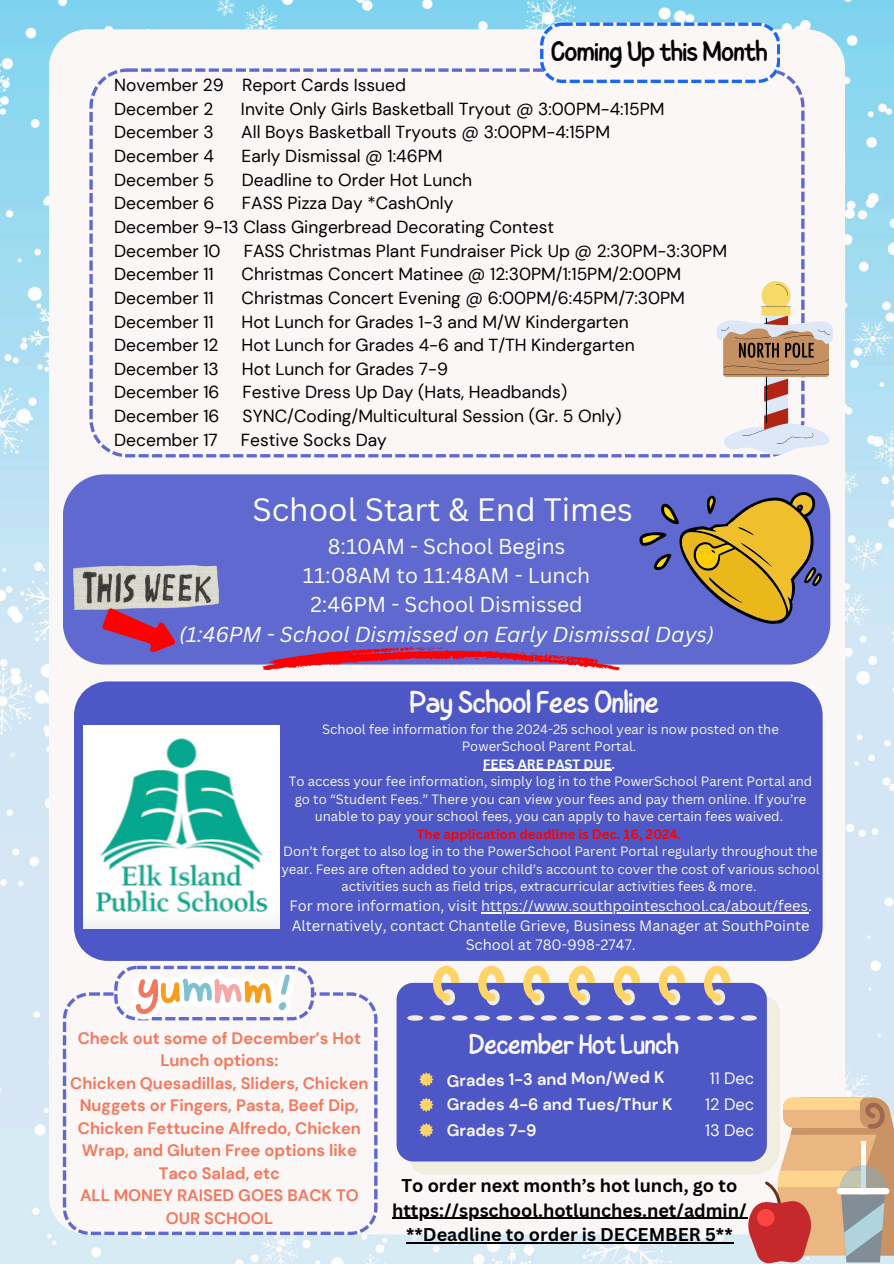
<style>
.page{position:relative;width:894px;height:1264px;background:#fff}
.page>*{position:absolute;margin:0;border:0;box-sizing:border-box;transform-origin:0 0}
.t1{font:31.5px "Canva Sans";color:#fff}
.t2{font:31.5px "Childos Arabic";letter-spacing:-.05em;color:#faf7f6}
.t3{font:28.5px "Childos Arabic";letter-spacing:-.05em;color:#000}
.t4{font:28.5px "Childos Arabic";letter-spacing:-.05em;color:#faf7f6}
.t5{font:21px/29.2px "Canva Sans";color:#fff;text-align:center}
.t6{font:700 18px/24.8px "Canva Sans";color:#000;text-align:center}
.t7{font:17.4px/23.7px "DM Sans";color:#000}
.t8{font:700 16.5px/22.5px "DM Sans";color:#f3785e;text-align:center}
.t9{font:700 16.5px "DM Sans";color:#faf7f6}
.t10{font:16.5px "DM Sans";color:#faf7f6}
.t11{font:14.7px/19.6px "Canva Sans";color:#faf7f6;text-align:center}
.t12{font:13.2px/17.5px "Canva Sans";color:#faf7f6;text-align:center}
.t13{font:700 13.2px "Canva Sans";color:#f00}
.t14{font:700 13.2px "Canva Sans";color:#fefefe}
.s1{font-style:italic;color:#fefefe}
</style>
<div class="page">
<img style="left:0;top:0;width:893px;height:1263px">
<div style="left:49px;top:29px;width:795px;height:1205px;background:#faf7f6"></div>
<div style="left:63px;top:474px;width:767px;height:190px;background:#5f69cf"></div>
<div style="left:74px;top:681px;width:748px;height:279px;background:#4d58c6"></div>
<svg style="left:409px;top:996px;width:370px;height:178px;background:#e9e6de"></svg>
<div style="left:396px;top:982px;width:370px;height:179px;background:#4d58c6"></div>
<svg style="left:407px;top:1015px;width:16px;height:5px"></svg>
<svg style="left:429px;top:1015px;width:16px;height:5px"></svg>
<svg style="left:451px;top:1015px;width:16px;height:5px"></svg>
<svg style="left:474px;top:1015px;width:16px;height:5px"></svg>
<svg style="left:496px;top:1015px;width:16px;height:5px"></svg>
<svg style="left:518px;top:1015px;width:16px;height:5px"></svg>
<svg style="left:541px;top:1015px;width:15px;height:5px"></svg>
<svg style="left:563px;top:1015px;width:16px;height:5px"></svg>
<svg style="left:585px;top:1015px;width:16px;height:5px"></svg>
<svg style="left:607px;top:1015px;width:16px;height:5px"></svg>
<svg style="left:630px;top:1015px;width:15px;height:5px"></svg>
<svg style="left:652px;top:1015px;width:16px;height:5px"></svg>
<svg style="left:674px;top:1015px;width:16px;height:5px"></svg>
<svg style="left:696px;top:1015px;width:16px;height:5px"></svg>
<svg style="left:718px;top:1015px;width:16px;height:5px"></svg>
<svg style="left:740px;top:1015px;width:16px;height:5px"></svg>
<svg style="left:433px;top:965px;width:26px;height:40px"></svg>
<svg style="left:478px;top:965px;width:26px;height:40px"></svg>
<svg style="left:523px;top:965px;width:26px;height:40px"></svg>
<svg style="left:568px;top:965px;width:26px;height:40px"></svg>
<svg style="left:613px;top:965px;width:27px;height:40px"></svg>
<svg style="left:658px;top:965px;width:27px;height:40px"></svg>
<svg style="left:703px;top:965px;width:27px;height:40px"></svg>
<svg style="left:419px;top:1072px;width:14px;height:14px"></svg>
<svg style="left:419px;top:1097px;width:14px;height:15px"></svg>
<svg style="left:419px;top:1122px;width:14px;height:15px"></svg>
<div style="left:89px;top:68px;width:715px;height:389px;background:#faf7f6"></div>
<svg style="left:540px;top:23px;width:240px;height:60px"></svg>
<svg style="left:638px;top:492px;width:183px;height:131px;background:#8f8072"></svg>
<img style="left:83px;top:725px;width:196px;height:203px">
<svg style="left:746px;top:1097px;width:147px;height:166px;background:#cfa590"></svg>
<div style="left:756px;top:1208px;width:18px;height:18px;background:#ff4542;border-radius:50%"></div>
<div style="left:63px;top:992px;width:314px;height:242px;background:#faf7f6"></div>
<svg style="left:715px;top:281px;width:118px;height:176px"></svg>
<img style="left:73px;top:566px;width:146px;height:44px">
<svg style="left:100px;top:603px;width:80px;height:55px;background:#9e528c"></svg>
<svg style="left:262px;top:647px;width:358px;height:23px"></svg>
<svg style="left:114px;top:965px;width:200px;height:55px"></svg>
<hr style="left:392px;top:1217px;width:355px;height:1px;background:#000">
<hr style="left:406px;top:1242px;width:327px;height:1px;background:#000">
<hr style="left:483px;top:769px;width:128px;height:1px;background:#fefefe">
<hr style="left:481px;top:912px;width:326px;height:1px;background:#faf7f6">
<h4 class="t3" style="left:550px;top:31px;width:219px">Coming Up this Month</h4>
<h1 class="t7" style="left:114px;top:73px;width:293px">November 29 Report Cards Issued<br>December 2</h1>
<h1 class="t7" style="left:241px;top:97px;width:425px">Invite Only Girls Basketball Tryout @ 3:00PM-4:15PM</h1>
<h1 class="t7" style="left:114px;top:121px;width:101px">December 3</h1>
<h1 class="t7" style="left:241px;top:121px;width:370px">All Boys Basketball Tryouts @ 3:00PM-4:15PM</h1>
<h1 class="t7" style="left:114px;top:144px;width:101px">December 4</h1>
<h1 class="t7" style="left:241px;top:144px;width:202px">Early Dismissal @ 1:46PM</h1>
<h1 class="t7" style="left:114px;top:168px;width:101px">December 5</h1>
<h1 class="t7" style="left:241px;top:168px;width:232px">Deadline to Order Hot Lunch</h1>
<h1 class="t7" style="left:114px;top:191px;width:102px">December 6</h1>
<h1 class="t7" style="left:114px;top:191px;width:441px;text-indent:128px">FASS Pizza Day *CashOnly<br>December 9-13 Class Gingerbread Decorating Contest<br>December 10</h1>
<h1 class="t7" style="left:244px;top:239px;width:484px">FASS Christmas Plant Fundraiser Pick Up @ 2:30PM-3:30PM</h1>
<h1 class="t7" style="left:114px;top:262px;width:101px">December 11</h1>
<h1 class="t7" style="left:241px;top:262px;width:441px">Christmas Concert Matinee @ 12:30PM/1:15PM/2:00PM</h1>
<h1 class="t7" style="left:114px;top:286px;width:101px">December 11</h1>
<h1 class="t7" style="left:241px;top:286px;width:445px">Christmas Concert Evening @ 6:00PM/6:45PM/7:30PM</h1>
<h1 class="t7" style="left:114px;top:310px;width:101px">December 11</h1>
<h1 class="t7" style="left:241px;top:310px;width:388px">Hot Lunch for Grades 1-3 and M/W Kindergarten</h1>
<h1 class="t7" style="left:114px;top:333px;width:106px">December 12</h1>
<h1 class="t7" style="left:241px;top:333px;width:394px">Hot Lunch for Grades 4-6 and T/TH Kindergarten</h1>
<h1 class="t7" style="left:114px;top:357px;width:106px">December 13</h1>
<h1 class="t7" style="left:242px;top:357px;width:208px">Hot Lunch for Grades 7-9</h1>
<h1 class="t7" style="left:114px;top:380px;width:107px">December 16</h1>
<h1 class="t7" style="left:242px;top:380px;width:326px">Festive Dress Up Day (Hats, Headbands)</h1>
<h1 class="t7" style="left:114px;top:404px;width:107px">December 16</h1>
<h1 class="t7" style="left:242px;top:404px;width:380px">SYNC/Coding/Multicultural Session (Gr. 5 Only)</h1>
<h1 class="t7" style="left:114px;top:428px;width:105px">December 17</h1>
<h1 class="t7" style="left:241px;top:428px;width:147px">Festive Socks Day</h1>
<p class="t1" style="left:252px;top:487px;width:382px">School Start &amp; End Times</p>
<p class="t5" style="left:179px;top:531px;width:536px">8:10AM - School Begins<br>11:08AM to 11:48AM - Lunch<br>2:46PM - School Dismissed<br><span class="s1">(1:46PM - School Dismissed on Early Dismissal Days)</span></p>
<p class="t2" style="left:409px;top:679px;width:252px">Pay School Fees Online</p>
<p class="t12" style="left:322px;top:719px;width:458px">School fee information for the 2024-25 school year is now posted on the<br>PowerSchool Parent Portal.</p>
<p class="t14" style="left:483px;top:754px;width:134px">FEES ARE PAST DUE.</p>
<p class="t12" style="left:289px;top:772px;width:525px">To access your fee information, simply log in to the PowerSchool Parent Portal and go to “Student Fees.” There you can view your fees and pay them online. If you’re unable to pay your school fees, you can apply to have certain fees waived.</p>
<p class="t13" style="left:416px;top:824px;width:266px">The application deadline is Dec. 16, 2024.</p>
<p class="t12" style="left:281px;top:842px;width:539px">Don’t forget to also log in to the PowerSchool Parent Portal regularly throughout the year. Fees are often added to your child’s account to cover the cost of various school activities such as field trips, extracurricular activities fees &amp; more.</p>
<p class="t11" style="left:289px;top:895px;width:523px">For more information, visit https://www.southpointeschool.ca/about/fees.</p>
<h1 class="t11" style="left:291px;top:915px;width:519px">Alternatively, contact Chantelle Grieve, Business Manager at SouthPointe<br>School at 780-998-2747.</h1>
<h3 class="t8" style="left:70px;top:1026px;width:300px">Check out some of December’s Hot<br>Lunch options:<br>Chicken Quesadillas, Sliders, Chicken<br>Nuggets or Fingers, Pasta, Beef Dip,<br>Chicken Fettucine Alfredo, Chicken<br>Wrap, and Gluten Free options like<br>Taco Salad, etc<br>ALL MONEY RAISED GOES BACK TO<br>OUR SCHOOL</h3>
<p class="t4" style="left:468px;top:1024px;width:212px">December Hot Lunch</p>
<p class="t9" style="left:446px;top:1070px;width:219px;rotate:-1deg">Grades 1-3 and Mon/Wed K</p>
<h2 class="t10" style="left:709px;top:1067px;width:46px">11 Dec</h2>
<p class="t9" style="left:446px;top:1094px;width:227px">Grades 4-6 and Tues/Thur K</p>
<p class="t10" style="left:705px;top:1093px;width:51px">12 Dec</p>
<p class="t10" style="left:704px;top:1119px;width:51px">13 Dec</p>
<p class="t9" style="left:446px;top:1119px;width:91px">Grades 7-9</p>
<p class="t6" style="left:401px;top:1172px;width:337px">To order next month’s hot lunch, go to</p>
<h1 class="t6" style="left:392px;top:1197px;width:356px">https://spschool.hotlunches.net/admin/ **Deadline to order is DECEMBER 5**</h1>
</div>
